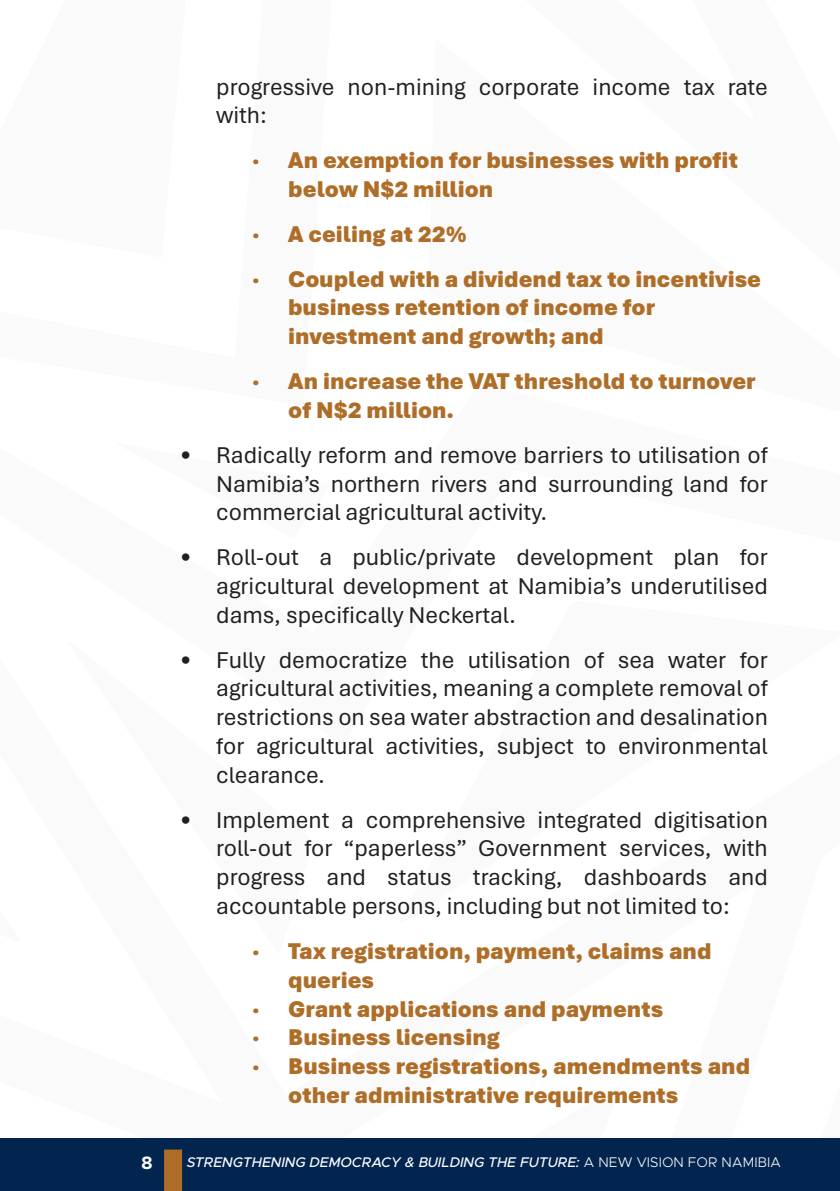
<style>
.page{position:relative;width:840px;height:1191px;background:#fff}
.page>*{position:absolute;margin:0;border:0;box-sizing:border-box;transform-origin:0 0}
.t1{font:24px/28.8px "Aptos";color:#231f20;text-align:justify}
.t2{font:900 24px/28.8px "Aptos";color:#af6e28}
.t3{font:700 18px "Metropolis";color:#fff}
.t4{font:italic 500 14px "Metropolis";color:#fff}
.s1{font-weight:300;font-style:normal}
</style>
<div class="page">
<div style="left:0;top:1138px;width:839px;height:53px;background:#02254f"></div>
<div style="left:164px;top:1149px;width:18px;height:42px;background:#af6e28"></div>
<p class="t1" style="left:216px;top:71px;width:553px">progressive non-mining corporate income tax rate with:</p>
<p class="t2" style="left:288px;top:145px;width:451px;text-indent:-36px">· An exemption for businesses with profit below N$2 million</p>
<p class="t2" style="left:252px;top:219px;width:216px">· A ceiling at 22%</p>
<p class="t2" style="left:288px;top:263px;width:474px;text-indent:-36px">· Coupled with a dividend tax to incentivise business retention of income for investment and growth; and</p>
<p class="t2" style="left:288px;top:366px;width:469px;text-indent:-36px">· An increase the VAT threshold to turnover of N$2 million.</p>
<p class="t1" style="left:216px;top:439px;width:553px;text-indent:-36px">• Radically reform and remove barriers to utilisation of Namibia’s northern rivers and surrounding land for commercial agricultural activity.</p>
<p class="t1" style="left:216px;top:542px;width:553px;text-indent:-36px">• Roll-out a public/private development plan for agricultural development at Namibia’s underutilised dams, specifically Neckertal.</p>
<p class="t1" style="left:216px;top:644px;width:553px;text-indent:-36px">• Fully democratize the utilisation of sea water for agricultural activities, meaning a complete removal of restrictions on sea water abstraction and desalination for agricultural activities, subject to environmental clearance.</p>
<p class="t1" style="left:216px;top:804px;width:553px;text-indent:-36px">• Implement a comprehensive integrated digitisation roll-out for “paperless” Government services, with progress and status tracking, dashboards and accountable persons, including but not limited to:</p>
<p class="t2" style="left:288px;top:935px;width:424px;text-indent:-36px">· Tax registration, payment, claims and queries</p>
<p class="t2" style="left:252px;top:993px;width:412px">· Grant applications and payments</p>
<p class="t2" style="left:252px;top:1022px;width:249px">· Business licensing</p>
<p class="t2" style="left:288px;top:1051px;width:463px;text-indent:-36px">· Business registrations, amendments and other administrative requirements</p>
<p class="t3" style="left:141px;top:1151px;width:13px">8</p>
<p class="t4" style="left:187px;top:1153px;width:595px">STRENGTHENING DEMOCRACY &amp; BUILDING THE FUTURE: <span class="s1">A NEW VISION FOR NAMIBIA</span></p>
</div>
